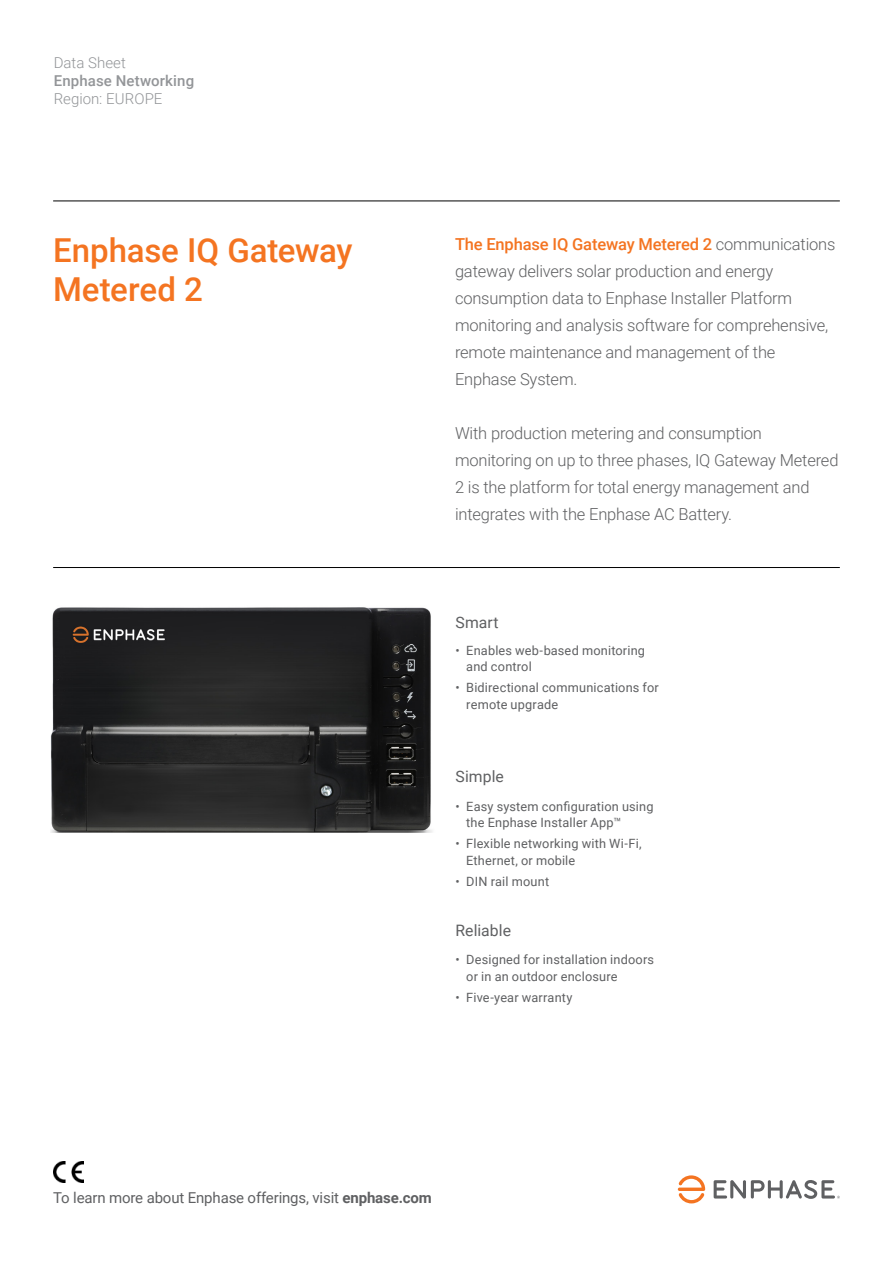
<style>
.page{position:relative;width:893px;height:1263px;background:#fff}
.page>*{position:absolute;margin:0;border:0;box-sizing:border-box;transform-origin:0 0}
.t1{font:500 33px/39.6px "Roboto";letter-spacing:-.005em;color:#f47421}
.t2{font:300 16.5px/27px "Roboto";letter-spacing:-.01em;color:#5f6062}
.t3{font:15.75px "Roboto";letter-spacing:.005em;color:#5f6062}
.t4{font:15px "Roboto";letter-spacing:-.01em;color:#5f6062}
.t5{font:300 15px "Roboto";letter-spacing:.005em;color:#939598}
.t6{font:500 15px "Roboto";letter-spacing:.01em;color:#939598}
.t7{font:12.75px/16.5px "Roboto";letter-spacing:.015em;color:#5f6062}
.s1{font-weight:500;color:#f47421}
.s2{font-weight:700}
</style>
<div class="page">
<svg style="left:678px;top:1175px;width:27px;height:28px"></svg>
<svg style="left:714px;top:1180px;width:126px;height:19px"></svg>
<hr style="left:53px;top:201px;width:787px;height:1px;background:#000">
<img style="left:50px;top:607px;width:382px;height:226px">
<hr style="left:53px;top:567px;width:787px;height:1px;background:#000">
<img style="left:53px;top:1161px;width:31px;height:22px">
<p class="t5" style="left:54px;top:52px;width:74px">Data Sheet</p>
<p class="t6" style="left:54px;top:70px;width:142px">Enphase Networking</p>
<p class="t5" style="left:54px;top:88px;width:110px">Region: EUROPE</p>
<h1 class="t1" style="left:53px;top:229px;width:301px">Enphase IQ Gateway<br>Metered 2</h1>
<p class="t2" style="left:455px;top:230px;width:382px"><span class="s1">The Enphase IQ Gateway Metered 2</span> communications gateway delivers solar production and energy consumption data to Enphase Installer Platform monitoring and analysis software for comprehensive, remote maintenance and management of the Enphase System.</p>
<p class="t2" style="left:455px;top:419px;width:385px">With production metering and consumption monitoring on up to three phases, IQ Gateway Metered 2 is the platform for total energy management and integrates with the Enphase AC Battery.</p>
<p class="t3" style="left:455px;top:611px;width:45px">Smart</p>
<p class="t7" style="left:466px;top:641px;width:180px;text-indent:-11px">• Enables web-based monitoring and control</p>
<p class="t7" style="left:466px;top:679px;width:194px;text-indent:-11px">• Bidirectional communications for remote upgrade</p>
<p class="t3" style="left:455px;top:765px;width:50px">Simple</p>
<p class="t7" style="left:466px;top:797px;width:189px;text-indent:-11px">• Easy system configuration using the Enphase Installer App™</p>
<p class="t7" style="left:466px;top:835px;width:177px;text-indent:-11px">• Flexible networking with Wi-Fi,<br>Ethernet, or mobile</p>
<p class="t7" style="left:455px;top:872px;width:95px">• DIN rail mount</p>
<p class="t3" style="left:455px;top:919px;width:57px">Reliable</p>
<p class="t7" style="left:466px;top:951px;width:189px;text-indent:-11px">• Designed for installation indoors or in an outdoor enclosure</p>
<p class="t7" style="left:455px;top:989px;width:119px">• Five-year warranty</p>
<p class="t4" style="left:53px;top:1187px;width:380px">To learn more about Enphase offerings, visit <span class="s2">enphase.com</span></p>
</div>
